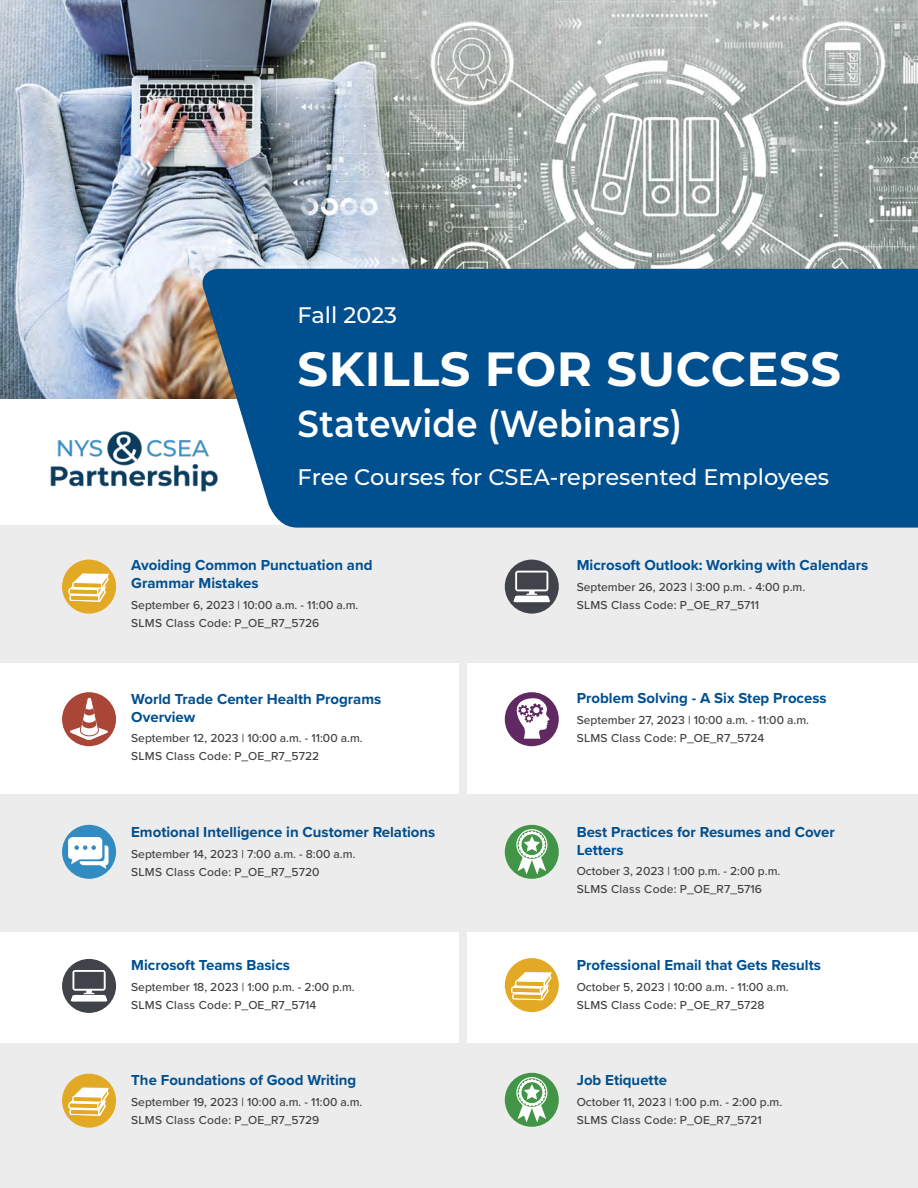
<style>
.page{position:relative;width:918px;height:1188px;background:#fff}
.page>*{position:absolute;margin:0;border:0;box-sizing:border-box;transform-origin:0 0}
.t1{font:700 48px "Montserrat";letter-spacing:.01em;color:#fff}
.t2{font:600 37.5px "Montserrat";letter-spacing:.01em;color:#fff;scale:.91 1}
.t3{font:500 22.5px "Montserrat";color:#fff}
.t4{font:700 15px/18px "Proxima Nova";color:#004f8f}
.t5{font:500 12px/18px "Proxima Nova";color:#414042}
</style>
<div class="page">
<img style="left:50px;top:431px;width:149px;height:56px">
<div style="left:459px;top:516px;width:7px;height:629px;background:#ececed"></div>
<div style="left:0;top:526px;width:918px;height:137px;background:#ececed"></div>
<div style="left:0;top:794px;width:918px;height:137px;background:#ececed"></div>
<div style="left:0;top:1043px;width:918px;height:145px;background:#ececed"></div>
<div style="left:505px;top:692px;width:54px;height:54px;background:#602961;border-radius:50%"></div>
<svg style="left:511px;top:697px;width:39px;height:42px"></svg>
<div style="left:62px;top:692px;width:54px;height:54px;background:#aa4638;border-radius:50%"></div>
<svg style="left:70px;top:697px;width:38px;height:43px"></svg>
<img style="left:0;top:0;width:918px;height:398px">
<div style="left:199px;top:269px;width:719px;height:259px;background:#004f8f"></div>
<div style="left:62px;top:1074px;width:54px;height:54px;background:#e2a925;border-radius:50%"></div>
<svg style="left:68px;top:1087px;width:41px;height:29px"></svg>
<div style="left:62px;top:825px;width:54px;height:54px;background:#338cc1;border-radius:50%"></div>
<svg style="left:68px;top:837px;width:41px;height:32px"></svg>
<div style="left:62px;top:959px;width:54px;height:54px;background:#404349;border-radius:50%"></div>
<svg style="left:71px;top:970px;width:36px;height:32px"></svg>
<div style="left:505px;top:560px;width:54px;height:54px;background:#404349;border-radius:50%"></div>
<svg style="left:514px;top:571px;width:36px;height:31px"></svg>
<div style="left:505px;top:825px;width:54px;height:54px;background:#429446;border-radius:50%"></div>
<div style="left:517px;top:830px;width:30px;height:30px;background:#f3f8f4;border-radius:50%"></div>
<div style="left:516px;top:829px;width:31px;height:31px;border:1px solid #fff;border-radius:50%"></div>
<svg style="left:518px;top:831px;width:28px;height:44px"></svg>
<div style="left:62px;top:560px;width:54px;height:54px;background:#e2a925;border-radius:50%"></div>
<svg style="left:68px;top:573px;width:41px;height:29px"></svg>
<div style="left:505px;top:958px;width:54px;height:54px;background:#e2a925;border-radius:50%"></div>
<svg style="left:511px;top:972px;width:41px;height:28px"></svg>
<div style="left:505px;top:1073px;width:54px;height:54px;background:#429446;border-radius:50%"></div>
<div style="left:517px;top:1078px;width:30px;height:30px;background:#f3f8f3;border-radius:50%"></div>
<div style="left:516px;top:1077px;width:31px;height:31px;border:1px solid #fff;border-radius:50%"></div>
<svg style="left:518px;top:1079px;width:28px;height:44px"></svg>
<h3 class="t3" style="left:298px;top:300px;width:101px">Fall 2023</h3>
<h1 class="t1" style="left:298px;top:334px;width:545px">SKILLS FOR SUCCESS</h1>
<h2 class="t2" style="left:298px;top:397px;width:424px">Statewide (Webinars)</h2>
<h3 class="t3" style="left:298px;top:462px;width:533px">Free Courses for CSEA-represented Employees</h3>
<p class="t4" style="left:131px;top:556px;width:243px">Avoiding Common Punctuation and<br>Grammar Mistakes</p>
<p class="t5" style="left:131px;top:595px;width:229px">September 6, 2023 | 10:00 a.m. - 11:00 a.m.<br>SLMS Class Code: P_OE_R7_5726</p>
<p class="t4" style="left:131px;top:689px;width:252px">World Trade Center Health Programs<br>Overview</p>
<p class="t5" style="left:131px;top:729px;width:233px">September 12, 2023 | 10:00 a.m. - 11:00 a.m.<br>SLMS Class Code: P_OE_R7_5722</p>
<p class="t4" style="left:131px;top:823px;width:306px">Emotional Intelligence in Customer Relations</p>
<p class="t5" style="left:131px;top:844px;width:226px">September 14, 2023 | 7:00 a.m. - 8:00 a.m.<br>SLMS Class Code: P_OE_R7_5720</p>
<p class="t4" style="left:131px;top:956px;width:160px">Microsoft Teams Basics</p>
<p class="t5" style="left:131px;top:978px;width:225px">September 18, 2023 | 1:00 p.m. - 2:00 p.m.<br>SLMS Class Code: P_OE_R7_5714</p>
<p class="t4" style="left:131px;top:1071px;width:227px">The Foundations of Good Writing</p>
<p class="t5" style="left:131px;top:1093px;width:233px">September 19, 2023 | 10:00 a.m. - 11:00 a.m.<br>SLMS Class Code: P_OE_R7_5729</p>
<p class="t4" style="left:577px;top:556px;width:293px">Microsoft Outlook: Working with Calendars</p>
<p class="t5" style="left:577px;top:577px;width:230px">September 26, 2023 | 3:00 p.m. - 4:00 p.m.<br>SLMS Class Code: P_OE_R7_5711</p>
<p class="t4" style="left:577px;top:689px;width:251px">Problem Solving - A Six Step Process</p>
<p class="t5" style="left:577px;top:711px;width:234px">September 27, 2023 | 10:00 a.m. - 11:00 a.m.<br>SLMS Class Code: P_OE_R7_5724</p>
<p class="t4" style="left:577px;top:822px;width:260px">Best Practices for Resumes and Cover<br>Letters</p>
<p class="t5" style="left:577px;top:862px;width:205px">October 3, 2023 | 1:00 p.m. - 2:00 p.m.<br>SLMS Class Code: P_OE_R7_5716</p>
<p class="t4" style="left:577px;top:956px;width:246px">Professional Email that Gets Results</p>
<p class="t5" style="left:577px;top:977px;width:213px">October 5, 2023 | 10:00 a.m. - 11:00 a.m.<br>SLMS Class Code: P_OE_R7_5728</p>
<p class="t4" style="left:577px;top:1071px;width:92px">Job Etiquette</p>
<p class="t5" style="left:577px;top:1093px;width:207px">October 11, 2023 | 1:00 p.m. - 2:00 p.m.<br>SLMS Class Code: P_OE_R7_5721</p>
</div>
